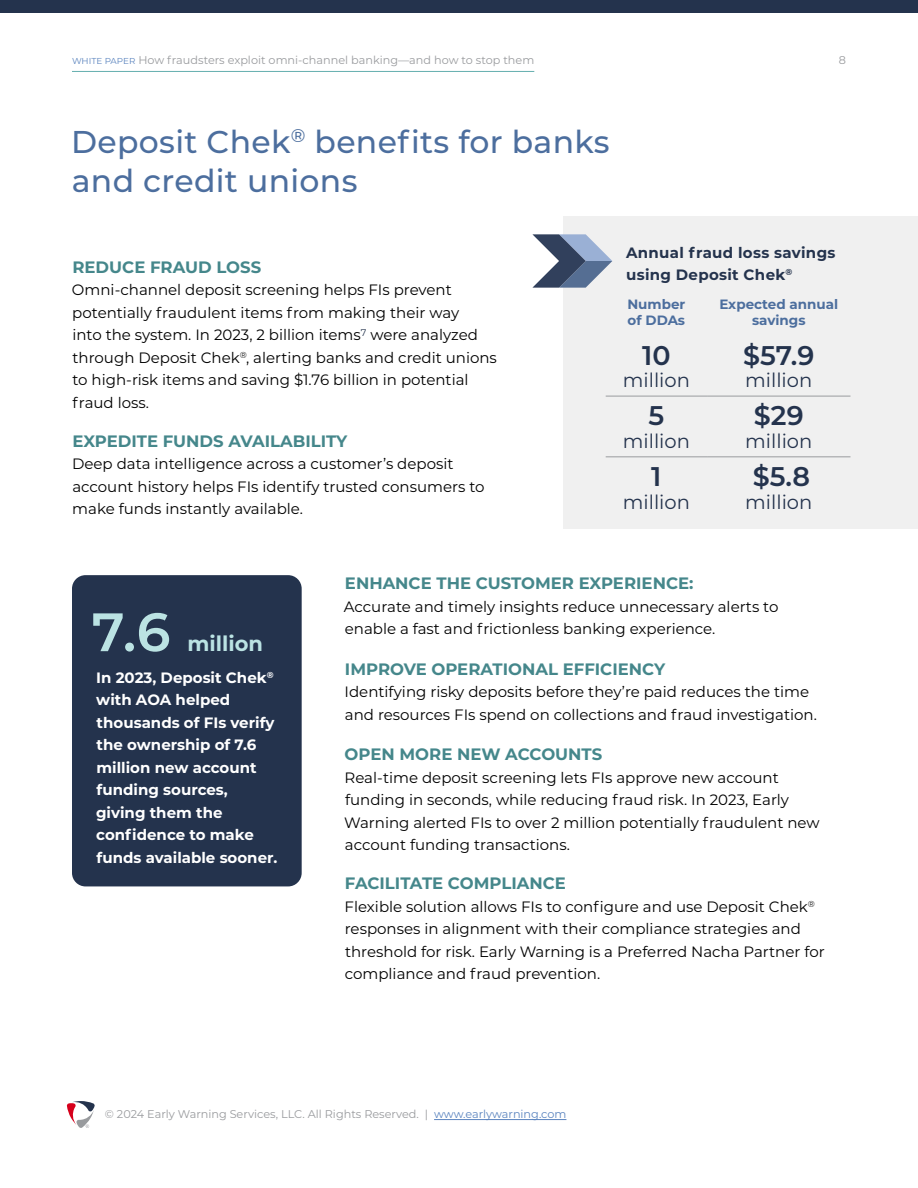
<style>
.page{position:relative;width:918px;height:1188px;background:#fff}
.page>*{position:absolute;margin:0;border:0;box-sizing:border-box;transform-origin:0 0}
.t1{font:600 54px "Montserrat";color:#bbe3e3}
.t2{font:500 31.5px/39px "Montserrat";letter-spacing:.01em;color:#4c6e9e}
.t3{font:600 27px "Montserrat";color:#24334d}
.t4{font:700 21px "Montserrat";color:#bbe3e3}
.t5{font:19.5px "Montserrat";color:#24334d}
.t6{font:700 16.5px "Montserrat";color:#45878b}
.t7{font:15px/22.5px "Montserrat";color:#000}
.t8{font:700 15px/22.5px "Montserrat";color:#fff}
.t9{font:700 15px/22.5px "Montserrat";letter-spacing:.02em;color:#24334d}
.t10{font:700 13.5px/16.2px "Montserrat";color:#4c6e9e}
.t11{font:11.25px "Montserrat";color:#999b9e}
.s1{font-size:8.7px;color:#5c85bf}
.s2{color:#5c85bf}
</style>
<div class="page">
<div style="left:564px;top:216px;width:354px;height:312px;background:#f0f0f0"></div>
<svg style="left:532px;top:234px;width:80px;height:54px"></svg>
<hr style="left:606px;top:396px;width:101px;height:1px;background:#999b9e">
<hr style="left:707px;top:396px;width:144px;height:1px;background:#999b9e">
<hr style="left:606px;top:456px;width:101px;height:1px;background:#999b9e">
<hr style="left:707px;top:456px;width:144px;height:1px;background:#999b9e">
<div style="left:0;top:0;width:918px;height:14px;background:#24334d"></div>
<hr style="left:434px;top:1119px;width:132px;height:1px;background:#5c85bf">
<svg style="left:67px;top:1101px;width:28px;height:27px"></svg>
<hr style="left:72px;top:71px;width:462px;height:1px;background:#64afaf">
<div style="left:72px;top:575px;width:230px;height:311px;background:#24334d;border-radius:14px"></div>
<p class="t11" style="left:72px;top:52px;width:464px"><span class="s1">WHITE PAPER</span> How fraudsters exploit omni-channel banking—and how to stop them</p>
<p class="t11" style="left:839px;top:52px;width:9px">8</p>
<h2 class="t2" style="left:71px;top:121px;width:540px">Deposit Chek<sup>®</sup> benefits for banks and credit unions</h2>
<p class="t6" style="left:72px;top:255px;width:190px">REDUCE FRAUD LOSS</p>
<p class="t7" style="left:72px;top:278px;width:426px">Omni-channel deposit screening helps FIs prevent potentially fraudulent items from making their way<br>into the system. In 2023, 2 billion items<sup>7</sup> were analyzed through Deposit Chek<sup>®</sup>, alerting banks and credit unions to high-risk items and saving $1.76 billion in potential fraud loss.</p>
<p class="t6" style="left:72px;top:429px;width:277px">EXPEDITE FUNDS AVAILABILITY</p>
<p class="t7" style="left:72px;top:452px;width:414px">Deep data intelligence across a customer’s deposit account history helps FIs identify trusted consumers to make funds instantly available.</p>
<p class="t9" style="left:626px;top:240px;width:211px">Annual fraud loss savings using Deposit Chek<sup>®</sup></p>
<p class="t10" style="left:627px;top:295px;width:59px">Number of DDAs</p>
<p class="t10" style="left:719px;top:295px;width:120px;text-align:center">Expected annual savings</p>
<h3 class="t3" style="left:642px;top:336px;width:30px">10</h3>
<h3 class="t5" style="left:623px;top:367px;width:69px">million</h3>
<h3 class="t3" style="left:743px;top:336px;width:72px">$57.9</h3>
<h3 class="t5" style="left:745px;top:367px;width:69px">million</h3>
<h3 class="t3" style="left:649px;top:397px;width:17px">5</h3>
<h3 class="t5" style="left:623px;top:428px;width:69px">million</h3>
<h3 class="t3" style="left:651px;top:457px;width:12px">1</h3>
<h3 class="t5" style="left:623px;top:488px;width:69px">million</h3>
<h3 class="t3" style="left:754px;top:397px;width:51px">$29</h3>
<h3 class="t5" style="left:745px;top:428px;width:69px">million</h3>
<h3 class="t3" style="left:753px;top:457px;width:59px">$5.8</h3>
<h3 class="t5" style="left:745px;top:488px;width:69px">million</h3>
<h1 class="t1" style="left:92px;top:594px;width:80px">7.6</h1>
<h3 class="t4" style="left:187px;top:629px;width:77px">million</h3>
<p class="t8" style="left:96px;top:665px;width:183px">In 2023, Deposit Chek<sup>® </sup>with AOA helped thousands of FIs verify the ownership of 7.6 million new account funding sources, giving them the confidence to make funds available sooner.</p>
<p class="t6" style="left:345px;top:572px;width:350px">ENHANCE THE CUSTOMER EXPERIENCE:</p>
<p class="t7" style="left:344px;top:595px;width:436px">Accurate and timely insights reduce unnecessary alerts to enable a fast and frictionless banking experience.</p>
<p class="t6" style="left:345px;top:657px;width:322px">IMPROVE OPERATIONAL EFFICIENCY</p>
<p class="t7" style="left:345px;top:680px;width:474px">Identifying risky deposits before they’re paid reduces the time and resources FIs spend on collections and fraud investigation.</p>
<p class="t6" style="left:345px;top:743px;width:259px">OPEN MORE NEW ACCOUNTS</p>
<p class="t7" style="left:344px;top:766px;width:477px">Real-time deposit screening lets FIs approve new account funding in seconds, while reducing fraud risk. In 2023, Early Warning alerted FIs to over 2 million potentially fraudulent new account funding transactions.</p>
<p class="t6" style="left:345px;top:872px;width:222px">FACILITATE COMPLIANCE</p>
<p class="t7" style="left:345px;top:895px;width:482px">Flexible solution allows FIs to configure and use Deposit Chek<sup>® </sup>responses in alignment with their compliance strategies and threshold for risk. Early Warning is a Preferred Nacha Partner for compliance and fraud prevention.</p>
<p class="t11" style="left:105px;top:1107px;width:463px">© 2024 Early Warning Services, LLC. All Rights Reserved. | <span class="s2">www.earlywarning.com</span></p>
</div>
